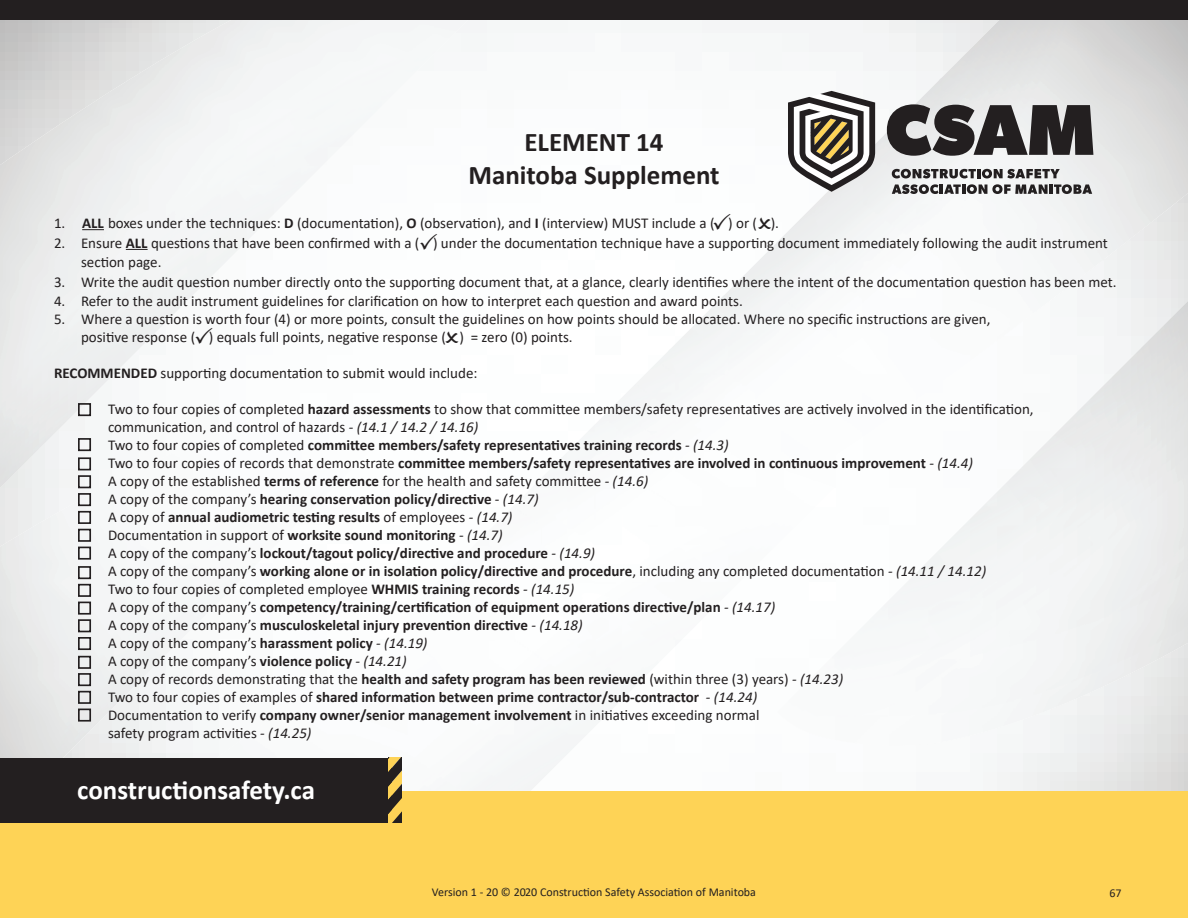
<style>
.page{position:relative;width:1188px;height:918px;background:#fff}
.page>*{position:absolute;margin:0;border:0;box-sizing:border-box;transform-origin:0 0}
.t1{font:700 27px "Calibri";color:#231f20}
.t2{font:700 27px "Calibri";color:#fff}
.t3{font:15px/19.5px "Calibri";color:#231f20}
.t4{font:700 15px "Calibri";color:#231f20}
.t5{font:12px "Calibri";color:#231f20}
.s1{font-weight:700}
.s2{font-style:italic}
.s3{font-weight:400}
.s4{font-weight:400;font-style:italic}
</style>
<div class="page">
<svg style="left:702px;top:20px;width:486px;height:771px"></svg>
<img style="left:833px;top:248px;width:355px;height:498px">
<img style="left:939px;top:20px;width:249px;height:228px">
<img style="left:885px;top:78px;width:56px;height:343px">
<img style="left:833px;top:194px;width:54px;height:264px">
<img style="left:776px;top:187px;width:57px;height:286px">
<img style="left:722px;top:241px;width:56px;height:229px">
<img style="left:671px;top:295px;width:53px;height:175px">
<img style="left:939px;top:246px;width:165px;height:111px">
<img style="left:1102px;top:246px;width:19px;height:15px">
<img style="left:939px;top:355px;width:39px;height:28px">
<img style="left:390px;top:473px;width:444px;height:318px">
<img style="left:406px;top:470px;width:402px;height:165px">
<img style="left:0;top:414px;width:390px;height:344px">
<svg style="left:788px;top:91px;width:305px;height:103px"></svg>
<div style="left:0;top:791px;width:1188px;height:127px;background:#fed356"></div>
<div style="left:0;top:758px;width:392px;height:65px;background:#231f20"></div>
<svg style="left:389px;top:758px;width:12px;height:65px"></svg>
<div style="left:0;top:0;width:1188px;height:20px;background:#231f20"></div>
<svg style="left:126px;top:249px;width:22px;height:1px"></svg>
<div style="left:78px;top:403px;width:13px;height:13px;border:2px solid #231f20"></div>
<div style="left:78px;top:438px;width:13px;height:13px;border:2px solid #231f20"></div>
<div style="left:78px;top:457px;width:13px;height:13px;border:2px solid #231f20"></div>
<div style="left:78px;top:475px;width:13px;height:13px;border:2px solid #231f20"></div>
<div style="left:78px;top:493px;width:13px;height:13px;border:2px solid #231f20"></div>
<div style="left:78px;top:511px;width:13px;height:13px;border:2px solid #231f20"></div>
<div style="left:78px;top:529px;width:13px;height:13px;border:2px solid #231f20"></div>
<div style="left:78px;top:547px;width:13px;height:13px;border:2px solid #231f20"></div>
<div style="left:78px;top:566px;width:13px;height:13px;border:2px solid #231f20"></div>
<div style="left:78px;top:584px;width:13px;height:13px;border:2px solid #231f20"></div>
<div style="left:78px;top:602px;width:13px;height:13px;border:2px solid #231f20"></div>
<div style="left:78px;top:656px;width:13px;height:13px;border:2px solid #231f20"></div>
<div style="left:78px;top:619px;width:13px;height:13px;border:2px solid #231f20"></div>
<div style="left:78px;top:637px;width:13px;height:13px;border:2px solid #231f20"></div>
<div style="left:78px;top:673px;width:13px;height:13px;border:2px solid #231f20"></div>
<div style="left:78px;top:691px;width:13px;height:13px;border:2px solid #231f20"></div>
<div style="left:78px;top:709px;width:13px;height:13px;border:2px solid #231f20"></div>
<svg style="left:82px;top:229px;width:22px;height:1px"></svg>
<svg style="left:714px;top:213px;width:16px;height:16px"></svg>
<svg style="left:758px;top:217px;width:13px;height:12px"></svg>
<p class="t1" style="left:524px;top:123px;width:141px">ELEMENT 14</p>
<p class="t1" style="left:468px;top:155px;width:253px">Manitoba Supplement</p>
<p class="t3" style="left:54px;top:213px;width:13px">1.</p>
<p class="t3" style="left:82px;top:213px;width:698px"><span class="s1">ALL</span> boxes under the techniques: <span class="s1">D</span> (documentation), <span class="s1">O</span> (observation), and <span class="s1">I</span> (interview) MUST include a ( ) or ( ).</p>
<p class="t3" style="left:81px;top:233px;width:1028px;text-indent:-27px">2. Ensure <span class="s1">ALL</span> questions that have been confirmed with a ( ) under the documentation technique have a supporting document immediately following the audit instrument section page.</p>
<p class="t3" style="left:54px;top:272px;width:1064px">3. Write the audit question number directly onto the supporting document that, at a glance, clearly identifies where the intent of the documentation question has been met.</p>
<p class="t3" style="left:54px;top:291px;width:690px">4. Refer to the audit instrument guidelines for clarification on how to interpret each question and award points.</p>
<p class="t3" style="left:54px;top:309px;width:938px">5. Where a question is worth four (4) or more points, consult the guidelines on how points should be allocated. Where no specific instructions are given,</p>
<p class="t3" style="left:81px;top:327px;width:493px">positive response ( ) equals full points, negative response ( ) = zero (0) points.</p>
<p class="t3" style="left:54px;top:363px;width:425px"><span class="s1">RECOMMENDED</span> supporting documentation to submit would include:</p>
<p class="t3" style="left:108px;top:400px;width:927px;line-height:18px">Two to four copies of completed <span class="s1">hazard assessments</span> to show that committee members/safety representatives are actively involved in the identification, communication, and control of hazards <span class="s2">- (14.1 / 14.2 / 14.16)</span></p>
<p class="t4" style="left:108px;top:435px;width:622px"><span class="s3">Two to four copies of completed</span> committee members/safety representatives training records <span class="s4">- (14.3)</span></p>
<p class="t4" style="left:108px;top:453px;width:867px"><span class="s3">Two to four copies of records that demonstrate</span> committee members/safety representatives are involved in continuous improvement <span class="s4">- (14.4)</span></p>
<p class="t3" style="left:108px;top:471px;width:542px">A copy of the established <span class="s1">terms of reference</span> for the health and safety committee <span class="s2">- (14.6)</span></p>
<p class="t4" style="left:108px;top:489px;width:432px"><span class="s3">A copy of the company’s</span> hearing conservation policy/directive <span class="s4">- (14.7)</span></p>
<p class="t4" style="left:108px;top:507px;width:406px"><span class="s3">A copy of</span> annual audiometric testing results <span class="s3">of employees</span> <span class="s4">- (14.7)</span></p>
<p class="t3" style="left:108px;top:525px;width:396px">Documentation in support of <span class="s1">worksite sound monitoring</span> <span class="s2">- (14.7)</span></p>
<p class="t4" style="left:108px;top:543px;width:489px"><span class="s3">A copy of the company’s</span> lockout/tagout policy/directive and procedure <span class="s4">- (14.9)</span></p>
<p class="t3" style="left:108px;top:561px;width:880px">A copy of the company’s <span class="s1">working alone or in isolation policy/directive and procedure</span>, including any completed documentation <span class="s2">- (14.11 / 14.12)</span></p>
<p class="t3" style="left:108px;top:579px;width:468px">Two to four copies of completed employee <span class="s1">WHMIS training records</span> <span class="s2">- (14.15)</span></p>
<p class="t4" style="left:108px;top:597px;width:669px"><span class="s3">A copy of the company’s</span> competency/training/certification of equipment operations directive/plan <span class="s4">- (14.17)</span></p>
<p class="t4" style="left:108px;top:615px;width:476px"><span class="s3">A copy of the company’s</span> musculoskeletal injury prevention directive <span class="s4">- (14.18)</span></p>
<p class="t3" style="left:108px;top:633px;width:321px">A copy of the company’s <span class="s1">harassment policy</span> <span class="s2">- (14.19)</span></p>
<p class="t3" style="left:108px;top:651px;width:300px">A copy of the company’s <span class="s1">violence policy</span> <span class="s2">- (14.21)</span></p>
<p class="t3" style="left:108px;top:669px;width:737px">A copy of records demonstrating that the <span class="s1">health and safety program has been reviewed</span> (within three (3) years) <span class="s2">- (14.23)</span></p>
<p class="t4" style="left:108px;top:687px;width:651px"><span class="s3">Two to four copies of examples of</span> shared information between prime contractor/sub-contractor <span class="s4">- (14.24)</span></p>
<p class="t3" style="left:108px;top:705px;width:653px">Documentation to verify <span class="s1">company owner/senior management involvement</span> in initiatives exceeding normal</p>
<p class="t3" style="left:108px;top:723px;width:205px">safety program activities <span class="s2">- (14.25)</span></p>
<h1 class="t2" style="left:77px;top:771px;width:239px">constructionsafety.ca</h1>
<p class="t5" style="left:432px;top:883px;width:326px">Version 1 - 20 © 2020 Construction Safety Association of Manitoba</p>
<p class="t5" style="left:1110px;top:885px;width:14px">67</p>
</div>
